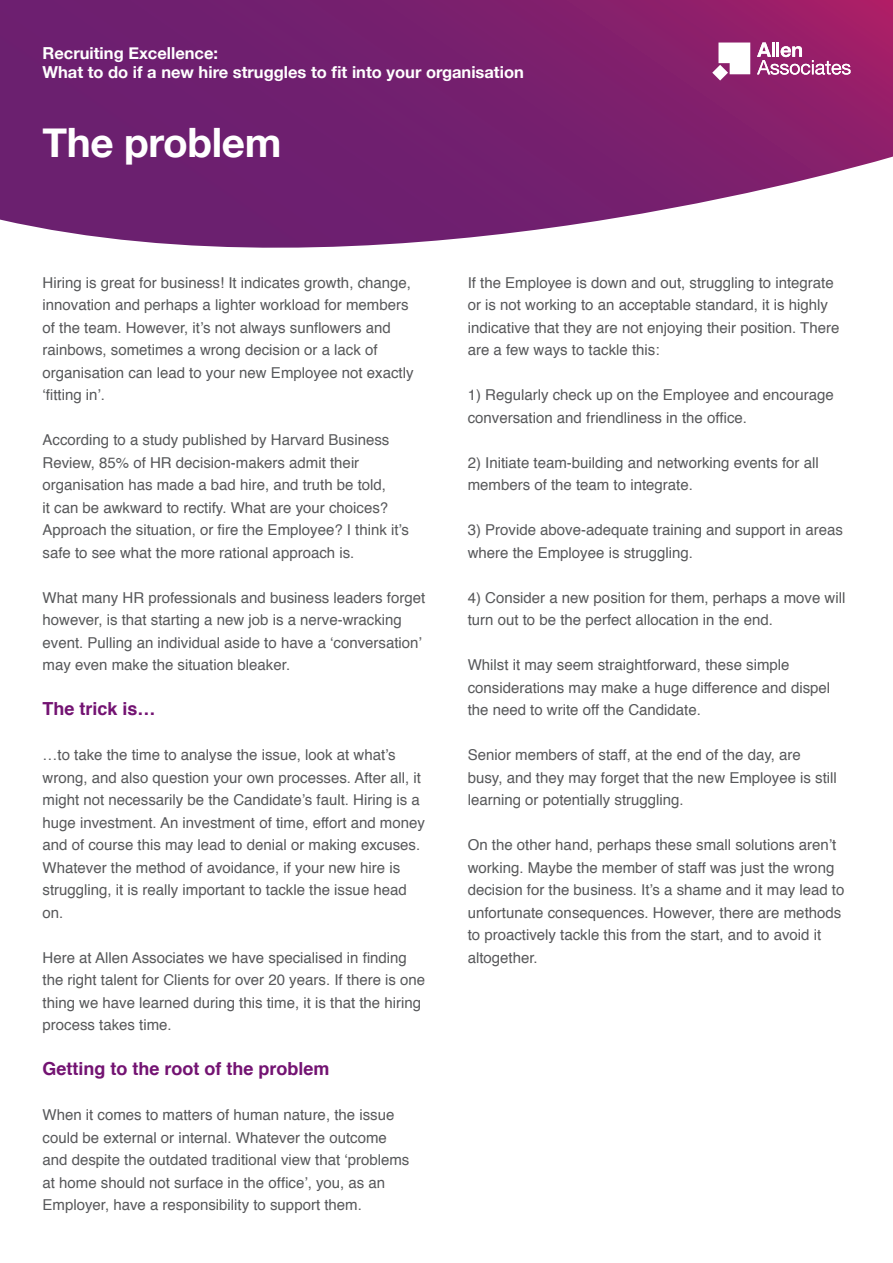
<style>
.page{position:relative;width:893px;height:1263px;background:#fff}
.page>*{position:absolute;margin:0;border:0;box-sizing:border-box;transform-origin:0 0}
.t1{font:700 40.5px "Helvetica Neue";letter-spacing:-.01em;color:#fff}
.t2{font:700 18px "Helvetica";color:#731372}
.t3{font:700 16.5px "Helvetica Neue";color:#fff}
.t4{font:15px/22.5px "Helvetica";color:#57585a}
</style>
<div class="page">
<svg style="left:0;top:0;width:893px;height:248px;background:#84367c"></svg>
<svg style="left:712px;top:43px;width:38px;height:38px"></svg>
<svg style="left:757px;top:43px;width:93px;height:32px"></svg>
<p class="t3" style="left:43px;top:40px;width:177px">Recruiting Excellence:</p>
<p class="t3" style="left:43px;top:60px;width:483px">What to do if a new hire struggles to fit into your organisation</p>
<p class="t1" style="left:43px;top:111px;width:240px">The problem</p>
<p class="t4" style="left:43px;top:272px;width:373px">Hiring is great for business! It indicates growth, change, innovation and perhaps a lighter workload for members of the team. However, it’s not always sunflowers and rainbows, sometimes a wrong decision or a lack of organisation can lead to your new Employee not exactly ‘fitting in’.</p>
<p class="t4" style="left:43px;top:429px;width:368px">According to a study published by Harvard Business Review, 85% of HR decision-makers admit their organisation has made a bad hire, and truth be told,<br>it can be awkward to rectify. What are your choices?<br>Approach the situation, or fire the Employee? I think it’s safe to see what the more rational approach is.</p>
<p class="t4" style="left:43px;top:587px;width:384px">What many HR professionals and business leaders forget however, is that starting a new job is a nerve-wracking event. Pulling an individual aside to have a ‘conversation’ may even make the situation bleaker.</p>
<p class="t2" style="left:43px;top:694px;width:115px">The trick is…</p>
<p class="t4" style="left:43px;top:744px;width:384px">…to take the time to analyse the issue, look at what’s wrong, and also question your own processes. After all, it might not necessarily be the Candidate’s fault. Hiring is a huge investment. An investment of time, effort and money and of course this may lead to denial or making excuses.<br>Whatever the method of avoidance, if your new hire is struggling, it is really important to tackle the issue head on.</p>
<p class="t4" style="left:43px;top:947px;width:384px">Here at Allen Associates we have specialised in finding the right talent for Clients for over 20 years. If there is one thing we have learned during this time, it is that the hiring process takes time.</p>
<p class="t2" style="left:43px;top:1054px;width:289px">Getting to the root of the problem</p>
<p class="t4" style="left:43px;top:1104px;width:368px">When it comes to matters of human nature, the issue could be external or internal. Whatever the outcome and despite the outdated traditional view that ‘problems at home should not surface in the office’, you, as an Employer, have a responsibility to support them.</p>
<p class="t4" style="left:468px;top:272px;width:373px">If the Employee is down and out, struggling to integrate or is not working to an acceptable standard, it is highly indicative that they are not enjoying their position. There are a few ways to tackle this:</p>
<p class="t4" style="left:468px;top:384px;width:368px">1) Regularly check up on the Employee and encourage conversation and friendliness in the office.</p>
<p class="t4" style="left:468px;top:452px;width:352px">2) Initiate team-building and networking events for all members of the team to integrate.</p>
<p class="t4" style="left:468px;top:519px;width:377px">3) Provide above-adequate training and support in areas where the Employee is struggling.</p>
<p class="t4" style="left:468px;top:587px;width:379px">4) Consider a new position for them, perhaps a move will turn out to be the perfect allocation in the end.</p>
<p class="t4" style="left:468px;top:654px;width:364px">Whilst it may seem straightforward, these simple considerations may make a huge difference and dispel the need to write off the Candidate.</p>
<p class="t4" style="left:468px;top:744px;width:371px">Senior members of staff, at the end of the day, are busy, and they may forget that the new Employee is still learning or potentially struggling.</p>
<p class="t4" style="left:468px;top:834px;width:378px">On the other hand, perhaps these small solutions aren’t working. Maybe the member of staff was just the wrong decision for the business. It’s a shame and it may lead to unfortunate consequences. However, there are methods to proactively tackle this from the start, and to avoid it altogether.</p>
</div>
